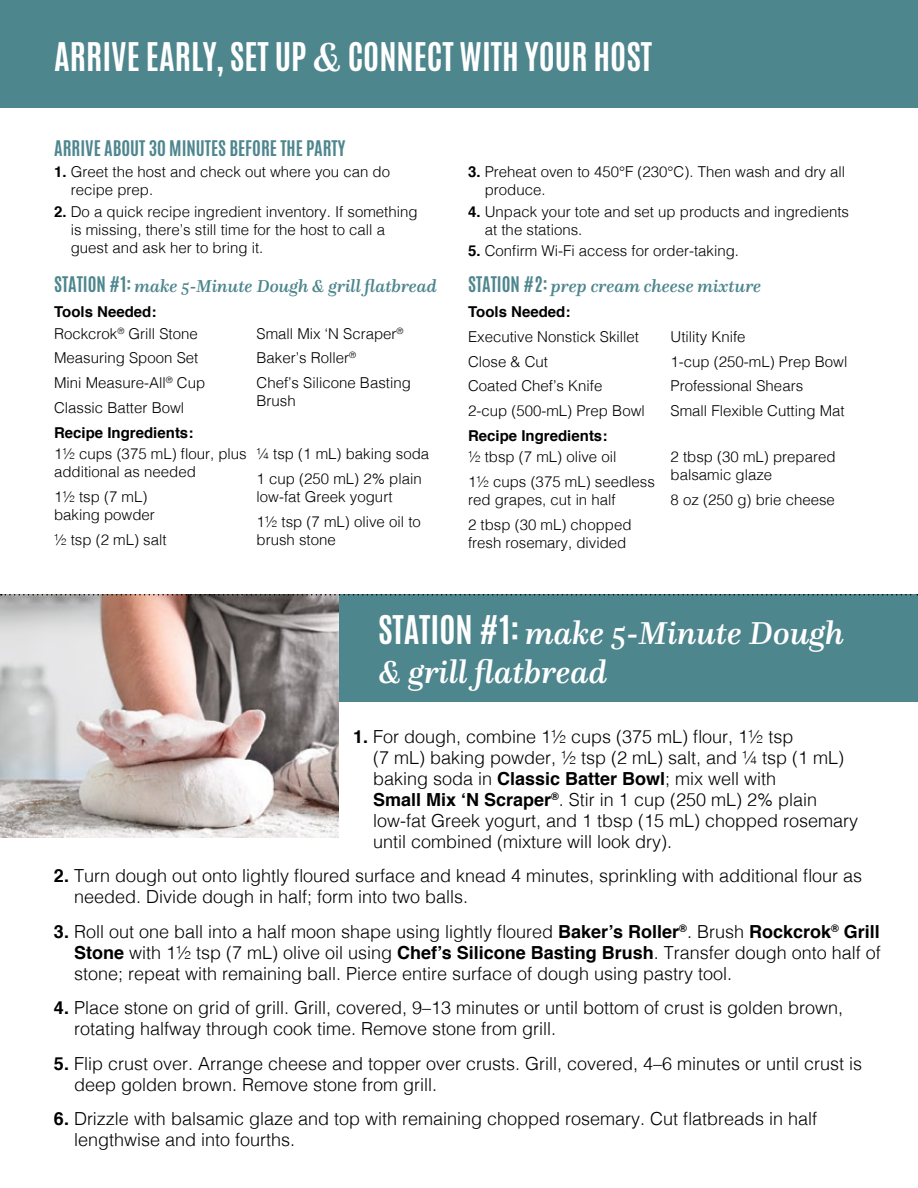
<style>
.page{position:relative;width:918px;height:1188px;background:#fff}
.page>*{position:absolute;margin:0;border:0;box-sizing:border-box;transform-origin:0 0}
.t1{font:italic 500 33px/39.6px "Questa";color:#fff}
.t2{font:700 33px "Antonio";color:#fff}
.t3{font:300 18px/21px "Helvetica";color:#000}
.t4{font:italic 500 18px "Questa";color:#4e868e}
.t5{font:700 18px "Antonio";color:#4e868e}
.t6{font:300 15px/24.8px "Helvetica";color:#000}
.t7{font:700 15px "Helvetica";color:#000}
.s1{font-family:"Questa";font-weight:500;font-style:italic;font-size:42px}
.s2{font-weight:700}
.s3{font-family:"Antonio";font-weight:700;font-style:normal}
</style>
<div class="page">
<div style="left:0;top:0;width:918px;height:108px;background:#4e868e"></div>
<div style="left:0;top:594px;width:918px;height:108px;background:#4e868e"></div>
<img style="left:0;top:594px;width:339px;height:244px">
<svg style="left:1px;top:594px;width:917px;height:2px"></svg>
<h1 class="t2" style="left:54px;top:32px;width:600px">ARRIVE EARLY, SET UP <span class="s1">&amp;</span> CONNECT WITH YOUR HOST</h1>
<p class="t5" style="left:54px;top:134px;width:293px">ARRIVE ABOUT 30 MINUTES BEFORE THE PARTY</p>
<p class="t6" style="left:71px;top:162px;width:321px;line-height:18px;text-indent:-17px"><span class="s2">1.</span> Greet the host and check out where you can do recipe prep.</p>
<p class="t6" style="left:71px;top:201px;width:348px;line-height:18px;text-indent:-17px"><span class="s2">2.</span> Do a quick recipe ingredient inventory. If something is missing, there’s still time for the host to call a guest and ask her to bring it.</p>
<p class="t4" style="left:54px;top:275px;width:384px"><span class="s3">STATION #1:</span> make 5-Minute Dough &amp; grill flatbread</p>
<p class="t6" style="left:54px;top:300px;width:145px;line-height:21.5px"><span class="s2">Tools Needed:<br></span>Rockcrok<sup>®</sup> Grill Stone</p>
<p class="t6" style="left:54px;top:345px;width:153px">Measuring Spoon Set<br>Mini Measure-All<sup>®</sup> Cup<br>Classic Batter Bowl</p>
<p class="t6" style="left:257px;top:320px;width:156px">Small Mix ‘N Scraper<sup>®<br></sup>Baker’s Roller<sup>®<br></sup>Chef’s Silicone Basting</p>
<p class="t6" style="left:257px;top:387px;width:41px">Brush</p>
<p class="t7" style="left:54px;top:420px;width:141px">Recipe Ingredients:</p>
<p class="t6" style="left:54px;top:444px;width:194px;line-height:18px">1½ cups (375 mL) flour, plus additional as needed</p>
<p class="t6" style="left:54px;top:486px;width:102px;line-height:18px">1½ tsp (7 mL) baking powder</p>
<p class="t6" style="left:54px;top:526px;width:114px">½ tsp (2 mL) salt</p>
<p class="t6" style="left:257px;top:440px;width:174px">¼ tsp (1 mL) baking soda<br>1 cup (250 mL) 2% plain</p>
<p class="t6" style="left:257px;top:483px;width:166px">low-fat Greek yogurt<br>1½ tsp (7 mL) olive oil to</p>
<p class="t6" style="left:257px;top:526px;width:81px">brush stone</p>
<p class="t6" style="left:485px;top:162px;width:362px;line-height:18px;text-indent:-17px"><span class="s2">3.</span> Preheat oven to 450°F (230°C). Then wash and dry all produce.</p>
<p class="t6" style="left:485px;top:201px;width:366px;line-height:18px;text-indent:-17px"><span class="s2">4.</span> Unpack your tote and set up products and ingredients at the stations.</p>
<p class="t6" style="left:468px;top:237px;width:272px"><span class="s2">5.</span> Confirm Wi-Fi access for order-taking.</p>
<p class="t4" style="left:468px;top:275px;width:295px"><span class="s3">STATION #2:</span> prep cream cheese mixture</p>
<p class="t7" style="left:468px;top:300px;width:104px">Tools Needed:</p>
<p class="t6" style="left:468px;top:323px;width:178px">Executive Nonstick Skillet<br>Close &amp; Cut<br>Coated Chef’s Knife<br>2-cup (500-mL) Prep Bowl</p>
<p class="t6" style="left:671px;top:323px;width:178px">Utility Knife<br>1-cup (250-mL) Prep Bowl<br>Professional Shears<br>Small Flexible Cutting Mat</p>
<p class="t7" style="left:468px;top:423px;width:141px">Recipe Ingredients:</p>
<p class="t6" style="left:468px;top:444px;width:188px">½ tbsp (7 mL) olive oil<br>1½ cups (375 mL) seedless</p>
<p class="t6" style="left:468px;top:486px;width:165px">red grapes, cut in half<br>2 tbsp (30 mL) chopped</p>
<p class="t6" style="left:468px;top:529px;width:160px">fresh rosemary, divided</p>
<p class="t6" style="left:671px;top:447px;width:167px;line-height:18px">2 tbsp (30 mL) prepared balsamic glaze</p>
<p class="t6" style="left:671px;top:486px;width:166px">8 oz (250 g) brie cheese</p>
<h1 class="t1" style="left:378px;top:612px;width:467px"><span class="s3">STATION #1:</span> make 5-Minute Dough &amp; grill flatbread</h1>
<p class="t3" style="left:373px;top:724px;width:487px;text-indent:-20px"><span class="s2">1.</span> For dough, combine 1½ cups (375 mL) flour, 1½ tsp<br>(7 mL) baking powder, ½ tsp (2 mL) salt, and ¼ tsp (1 mL) baking soda in <span class="s2">Classic Batter Bowl</span>; mix well with<br><span class="s2">Small Mix ‘N Scraper</span><sup>®</sup>. Stir in 1 cup (250 mL) 2% plain low-fat Greek yogurt, and 1 tbsp (15 mL) chopped rosemary until combined (mixture will look dry).</p>
<p class="t3" style="left:74px;top:864px;width:790px;text-indent:-20px"><span class="s2">2.</span> Turn dough out onto lightly floured surface and knead 4 minutes, sprinkling with additional flour as needed. Divide dough in half; form into two balls.</p>
<p class="t3" style="left:74px;top:919px;width:808px;text-align:justify;text-indent:-20px"><span class="s2">3.</span> Roll out one ball into a half moon shape using lightly floured <span class="s2">Baker’s Roller</span><sup>®</sup>. Brush <span class="s2">Rockcrok</span><sup>®</sup> <span class="s2">Grill Stone</span> with 1½ tsp (7 mL) olive oil using <span class="s2">Chef’s Silicone Basting Brush</span>. Transfer dough onto half of stone; repeat with remaining ball. Pierce entire surface of dough using pastry tool.</p>
<p class="t3" style="left:74px;top:996px;width:771px;text-indent:-20px"><span class="s2">4.</span> Place stone on grid of grill. Grill, covered, 9–13 minutes or until bottom of crust is golden brown, rotating halfway through cook time. Remove stone from grill.</p>
<p class="t3" style="left:74px;top:1051px;width:790px;text-indent:-20px"><span class="s2">5.</span> Flip crust over. Arrange cheese and topper over crusts. Grill, covered, 4–6 minutes or until crust is deep golden brown. Remove stone from grill.</p>
<p class="t3" style="left:74px;top:1107px;width:745px;text-indent:-20px"><span class="s2">6.</span> Drizzle with balsamic glaze and top with remaining chopped rosemary. Cut flatbreads in half lengthwise and into fourths.</p>
</div>
